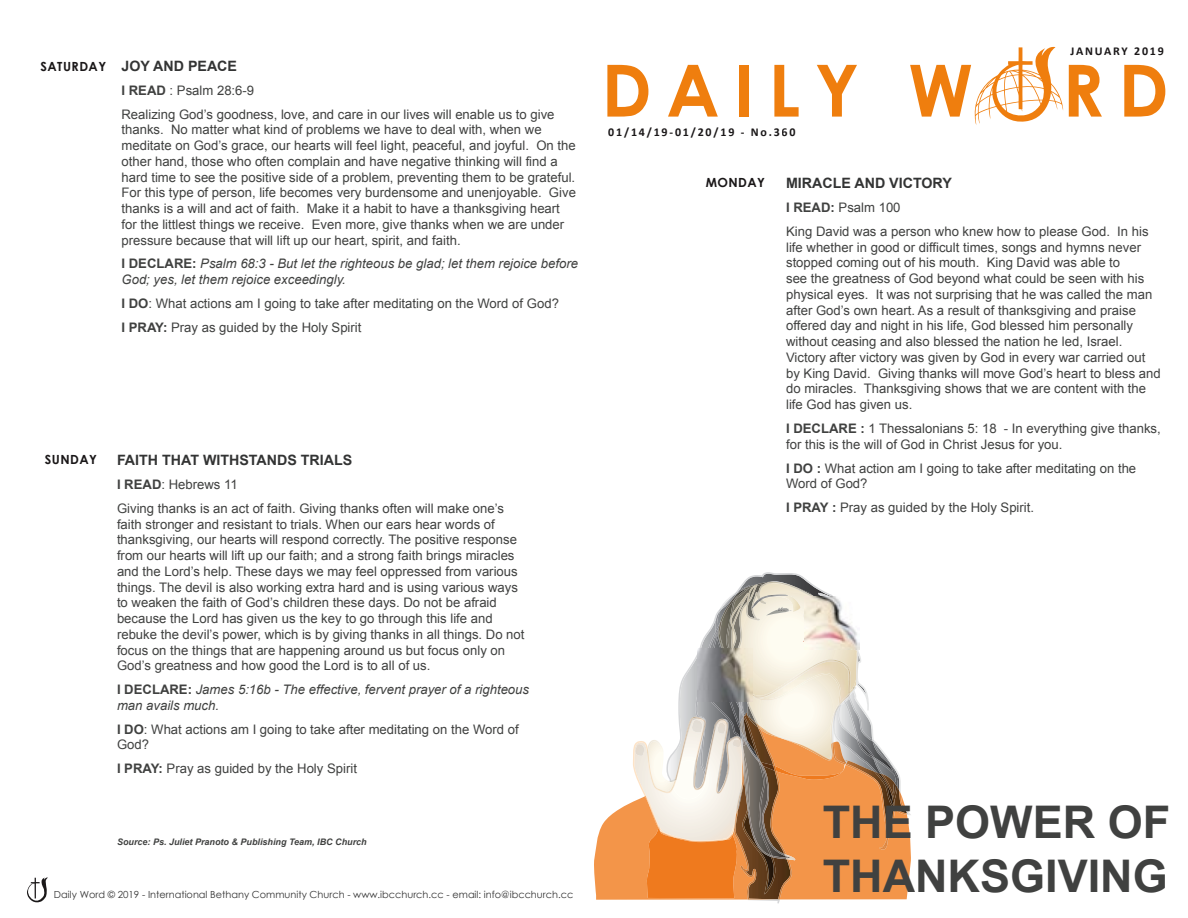
<style>
.page{position:relative;width:1188px;height:918px;background:#fff}
.page>*{position:absolute;margin:0;border:0;box-sizing:border-box;transform-origin:0 0}
.t1{font:700 72px "Century Gothic";letter-spacing:.2em;color:#ef7e0e}
.t2{font:700 45px/54px "Arial";color:#404140}
.t3{font:700 14.25px "Arial";color:#333434}
.t4{font:13.2px/15.8px "Arial";color:#404140}
.t5{font:italic 13.2px/15.8px "Arial";color:#404140}
.t6{font:700 12.6px "Century Gothic";letter-spacing:.035em;color:#1a1718}
.t7{font:700 12px "Calibri";letter-spacing:.15em;color:#1a1718}
.t8{font:9.75px "Century Gothic";color:#343434}
.t9{font:italic 700 9px "Arial";color:#404140}
.s1{font-weight:700}
.s2{font-weight:700;font-style:normal}
</style>
<div class="page">
<svg style="left:27px;top:877px;width:21px;height:26px"></svg>
<svg style="left:975px;top:47px;width:88px;height:78px"></svg>
<svg style="left:594px;top:572px;width:317px;height:332px"></svg>
<img style="left:698px;top:648px;width:54px;height:54px">
<img style="left:805px;top:596px;width:55px;height:54px">
<p class="t6" style="left:41px;top:56px;width:67px">SATURDAY</p>
<p class="t3" style="left:122px;top:56px;width:117px">JOY AND PEACE</p>
<p class="t4" style="left:122px;top:78px;width:435px;line-height:23.9px"><span class="s1">I READ</span> : Psalm 28:6-9<br>Realizing God’s goodness, love, and care in our lives will enable us to give</p>
<p class="t4" style="left:122px;top:122px;width:456px">thanks. No matter what kind of problems we have to deal with, when we meditate on God’s grace, our hearts will feel light, peaceful, and joyful. On the other hand, those who often complain and have negative thinking will find a hard time to see the positive side of a problem, preventing them to be grateful.<br>For this type of person, life becomes very burdensome and unenjoyable. Give thanks is a will and act of faith. Make it a habit to have a thanksgiving heart for the littlest things we receive. Even more, give thanks when we are under pressure because that will lift up our heart, spirit, and faith.</p>
<p class="t5" style="left:122px;top:256px;width:458px"><span class="s2">I DECLARE:</span> Psalm 68:3 - But let the righteous be glad; let them rejoice before<br>God; yes, let them rejoice exceedingly.</p>
<p class="t4" style="left:122px;top:292px;width:439px;line-height:23.9px"><span class="s1">I DO</span>: What actions am I going to take after meditating on the Word of God?<br><span class="s1">I PRAY:</span> Pray as guided by the Holy Spirit</p>
<p class="t6" style="left:45px;top:449px;width:54px">SUNDAY</p>
<p class="t3" style="left:117px;top:451px;width:237px">FAITH THAT WITHSTANDS TRIALS</p>
<p class="t4" style="left:117px;top:472px;width:389px;line-height:23.9px"><span class="s1">I READ</span>: Hebrews 11<br>Giving thanks is an act of faith. Giving thanks often will make one’s</p>
<p class="t4" style="left:117px;top:516px;width:409px">faith stronger and resistant to trials. When our ears hear words of thanksgiving, our hearts will respond correctly. The positive response from our hearts will lift up our faith; and a strong faith brings miracles and the Lord’s help. These days we may feel oppressed from various things. The devil is also working extra hard and is using various ways to weaken the faith of God’s children these days. Do not be afraid because the Lord has given us the key to go through this life and rebuke the devil’s power, which is by giving thanks in all things. Do not focus on the things that are happening around us but focus only on God’s greatness and how good the Lord is to all of us.</p>
<p class="t5" style="left:117px;top:682px;width:414px"><span class="s2">I DECLARE:</span> James 5:16b - The effective, fervent prayer of a righteous man avails much.</p>
<p class="t4" style="left:117px;top:721px;width:403px"><span class="s1">I DO</span>: What actions am I going to take after meditating on the Word of<br>God?</p>
<p class="t4" style="left:117px;top:761px;width:241px"><span class="s1">I PRAY:</span> Pray as guided by the Holy Spirit</p>
<p class="t9" style="left:117px;top:836px;width:251px">Source: Ps. Juliet Pranoto &amp; Publishing Team, IBC Church</p>
<p class="t8" style="left:54px;top:888px;width:521px">Daily Word © 2019 - International Bethany Community Church - www.ibcchurch.cc - email: info@ibcchurch.cc</p>
<p class="t7" style="left:1071px;top:43px;width:95px">JANUARY 2019</p>
<h1 class="t1" style="left:601px;top:36px;width:569px">DAILY W RD</h1>
<p class="t7" style="left:608px;top:124px;width:189px">01/14/19-01/20/19 - No.360</p>
<p class="t6" style="left:706px;top:173px;width:61px">MONDAY</p>
<p class="t3" style="left:786px;top:174px;width:167px">MIRACLE AND VICTORY</p>
<p class="t4" style="left:786px;top:196px;width:364px;line-height:23.9px"><span class="s1">I READ:</span> Psalm 100<br>King David was a person who knew how to please God. In his</p>
<p class="t4" style="left:786px;top:239px;width:376px">life whether in good or difficult times, songs and hymns never stopped coming out of his mouth. King David was able to<br>see the greatness of God beyond what could be seen with his physical eyes. It was not surprising that he was called the man after God’s own heart. As a result of thanksgiving and praise offered day and night in his life, God blessed him personally without ceasing and also blessed the nation he led, Israel.<br>Victory after victory was given by God in every war carried out by King David. Giving thanks will move God’s heart to bless and do miracles. Thanksgiving shows that we are content with the life God has given us.</p>
<p class="t4" style="left:786px;top:421px;width:376px"><span class="s1">I DECLARE :</span> 1 Thessalonians 5: 18 - In everything give thanks, for this is the will of God in Christ Jesus for you.</p>
<p class="t4" style="left:786px;top:460px;width:352px"><span class="s1">I DO :</span> What action am I going to take after meditating on the<br>Word of God?</p>
<p class="t4" style="left:786px;top:500px;width:250px"><span class="s1">I PRAY :</span> Pray as guided by the Holy Spirit.</p>
<h2 class="t2" style="left:823px;top:796px;width:349px">THE POWER OF<br>THANKSGIVING</h2>
</div>
